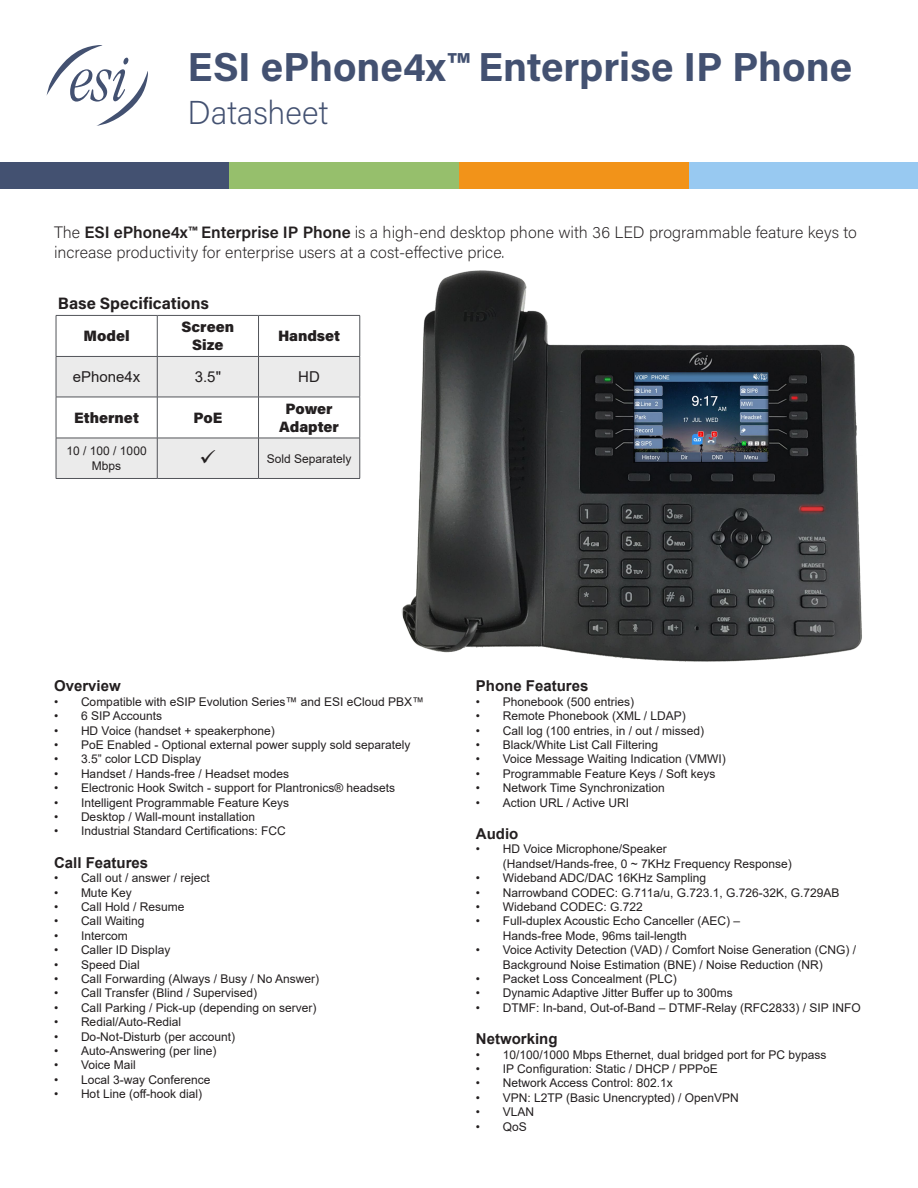
<style>
.page{position:relative;width:918px;height:1188px;background:#fff}
.page>*{position:absolute;margin:0;border:0;box-sizing:border-box;transform-origin:0 0}
.t1{font:700 40.5px "Acumin Pro";color:#435171}
.t2{font:200 33px "Acumin Pro";color:#435171}
.t3{font:200 16.5px/19.8px "Acumin Pro";color:#231f20}
.t4{font:700 16.5px "Acumin Pro";color:#231f20}
.t5{font:700 15px "Arial";color:#231f20}
.t6{font:900 15px/18px "Acumin Pro";color:#231f20;text-align:center}
.t7{font:15px "Arial";color:#231f20}
.t8{font:12px/14.4px "Arial";color:#231f20;text-align:center}
.s1{font-weight:600}
</style>
<div class="page">
<svg style="left:46px;top:45px;width:102px;height:81px"></svg>
<img style="left:404px;top:271px;width:457px;height:391px">
<div style="left:0;top:162px;width:230px;height:27px;background:#435171"></div>
<div style="left:687px;top:162px;width:231px;height:27px;background:#98c9f1"></div>
<div style="left:230px;top:162px;width:229px;height:27px;background:#96bf6c"></div>
<div style="left:459px;top:162px;width:229px;height:27px;background:#f29319"></div>
<hr style="left:56px;top:315px;width:101px;height:1px;background:#525459">
<hr style="left:56px;top:316px;width:1px;height:40px;background:#525459">
<hr style="left:157px;top:315px;width:102px;height:1px;background:#525459">
<hr style="left:157px;top:316px;width:1px;height:40px;background:#525459">
<hr style="left:259px;top:315px;width:101px;height:1px;background:#525459">
<hr style="left:258px;top:316px;width:1px;height:40px;background:#525459">
<hr style="left:360px;top:316px;width:1px;height:40px;background:#525459">
<hr style="left:360px;top:357px;width:1px;height:40px;background:#525459">
<hr style="left:360px;top:397px;width:1px;height:41px;background:#525459">
<hr style="left:360px;top:438px;width:1px;height:40px;background:#525459">
<hr style="left:56px;top:478px;width:101px;height:1px;background:#525459">
<hr style="left:157px;top:478px;width:102px;height:1px;background:#525459">
<hr style="left:259px;top:478px;width:101px;height:1px;background:#525459">
<svg style="left:56px;top:356px;width:304px;height:122px"></svg>
<h1 class="t1" style="left:188px;top:38px;width:666px">ESI ePhone4x™ Enterprise IP Phone</h1>
<h2 class="t2" style="left:188px;top:90px;width:142px">Datasheet</h2>
<h3 class="t3" style="left:54px;top:222px;width:804px">The <span class="s1">ESI ePhone4x™ Enterprise IP Phone</span> is a high-end desktop phone with 36 LED programmable feature keys to increase productivity for enterprise users at a cost-effective price.</h3>
<h3 class="t4" style="left:58px;top:292px;width:152px">Base Specifications</h3>
<p class="t6" style="left:84px;top:326px;width:48px">Model</p>
<p class="t6" style="left:182px;top:317px;width:54px">Screen<br>Size</p>
<p class="t6" style="left:278px;top:326px;width:64px">Handset</p>
<p class="t7" style="left:73px;top:367px;width:69px">ePhone4x</p>
<p class="t7" style="left:195px;top:367px;width:28px">3.5"</p>
<p class="t7" style="left:298px;top:367px;width:23px">HD</p>
<p class="t6" style="left:74px;top:408px;width:66px">Ethernet</p>
<p class="t6" style="left:193px;top:408px;width:30px">PoE</p>
<p class="t6" style="left:279px;top:399px;width:61px">Power<br>Adapter</p>
<p class="t8" style="left:67px;top:444px;width:82px">10 / 100 / 1000<br>Mbps</p>
<p class="t8" style="left:267px;top:451px;width:86px">Sold Separately</p>
<p class="t5" style="left:54px;top:675px;width:68px">Overview</p>
<p class="t8" style="left:54px;top:694px;width:372px">• Compatible with eSIP Evolution Series™ and ESI eCloud PBX™</p>
<p class="t8" style="left:54px;top:709px;width:110px">• 6 SIP Accounts</p>
<p class="t8" style="left:54px;top:723px;width:222px">• HD Voice (handset + speakerphone)</p>
<p class="t8" style="left:54px;top:737px;width:358px">• PoE Enabled - Optional external power supply sold separately</p>
<p class="t8" style="left:54px;top:752px;width:149px">• 3.5” color LCD Display</p>
<p class="t8" style="left:54px;top:766px;width:237px">• Handset / Hands-free / Headset modes</p>
<p class="t8" style="left:54px;top:781px;width:343px">• Electronic Hook Switch - support for Plantronics® headsets</p>
<p class="t8" style="left:54px;top:795px;width:237px">• Intelligent Programmable Feature Keys</p>
<p class="t8" style="left:54px;top:809px;width:203px">• Desktop / Wall-mount installation</p>
<p class="t8" style="left:54px;top:824px;width:233px">• Industrial Standard Certifications: FCC</p>
<p class="t5" style="left:54px;top:852px;width:96px">Call Features</p>
<p class="t8" style="left:54px;top:871px;width:157px">• Call out / answer / reject</p>
<p class="t8" style="left:54px;top:885px;width:79px">• Mute Key</p>
<p class="t8" style="left:54px;top:899px;width:132px">• Call Hold / Resume</p>
<p class="t8" style="left:54px;top:914px;width:92px">• Call Waiting</p>
<p class="t8" style="left:54px;top:928px;width:75px">• Intercom</p>
<p class="t8" style="left:54px;top:943px;width:118px">• Caller ID Display</p>
<p class="t8" style="left:54px;top:957px;width:87px">• Speed Dial</p>
<p class="t8" style="left:54px;top:971px;width:267px">• Call Forwarding (Always / Busy / No Answer)</p>
<p class="t8" style="left:54px;top:986px;width:205px">• Call Transfer (Blind / Supervised)</p>
<p class="t8" style="left:54px;top:1000px;width:264px">• Call Parking / Pick-up (depending on server)</p>
<p class="t8" style="left:54px;top:1015px;width:129px">• Redial/Auto-Redial</p>
<p class="t8" style="left:54px;top:1029px;width:183px">• Do-Not-Disturb (per account)</p>
<p class="t8" style="left:54px;top:1043px;width:164px">• Auto-Answering (per line)</p>
<p class="t8" style="left:54px;top:1058px;width:83px">• Voice Mail</p>
<p class="t8" style="left:54px;top:1072px;width:158px">• Local 3-way Conference</p>
<p class="t8" style="left:54px;top:1087px;width:150px">• Hot Line (off-hook dial)</p>
<p class="t5" style="left:476px;top:675px;width:114px">Phone Features</p>
<p class="t8" style="left:476px;top:694px;width:160px">• Phonebook (500 entries)</p>
<p class="t8" style="left:476px;top:709px;width:211px">• Remote Phonebook (XML / LDAP)</p>
<p class="t8" style="left:476px;top:723px;width:230px">• Call log (100 entries, in / out / missed)</p>
<p class="t8" style="left:476px;top:737px;width:184px">• Black/White List Call Filtering</p>
<p class="t8" style="left:476px;top:752px;width:251px">• Voice Message Waiting Indication (VMWI)</p>
<p class="t8" style="left:476px;top:766px;width:241px">• Programmable Feature Keys / Soft keys</p>
<p class="t8" style="left:476px;top:781px;width:191px">• Network Time Synchronization</p>
<p class="t8" style="left:476px;top:795px;width:155px">• Action URL / Active URI</p>
<p class="t5" style="left:476px;top:823px;width:44px">Audio</p>
<p class="t8" style="left:503px;top:842px;width:291px;text-align:left;text-indent:-27px">• HD Voice Microphone/Speaker<br>(Handset/Hands-free, 0 ~ 7KHz Frequency Response)</p>
<p class="t8" style="left:476px;top:871px;width:232px">• Wideband ADC/DAC 16KHz Sampling</p>
<p class="t8" style="left:476px;top:885px;width:365px">• Narrowband CODEC: G.711a/u, G.723.1, G.726-32K, G.729AB</p>
<p class="t8" style="left:476px;top:899px;width:169px">• Wideband CODEC: G.722</p>
<p class="t8" style="left:503px;top:914px;width:239px;text-align:left;text-indent:-27px">• Full-duplex Acoustic Echo Canceller (AEC) –<br>Hands-free Mode, 96ms tail-length</p>
<p class="t8" style="left:476px;top:943px;width:382px">• Voice Activity Detection (VAD) / Comfort Noise Generation (CNG) /<br>Background Noise Estimation (BNE) / Noise Reduction (NR)</p>
<p class="t8" style="left:476px;top:971px;width:203px">• Packet Loss Concealment (PLC)</p>
<p class="t8" style="left:476px;top:986px;width:258px">• Dynamic Adaptive Jitter Buffer up to 300ms</p>
<p class="t8" style="left:476px;top:1000px;width:386px">• DTMF: In-band, Out-of-Band – DTMF-Relay (RFC2833) / SIP INFO</p>
<p class="t5" style="left:476px;top:1028px;width:83px">Networking</p>
<p class="t8" style="left:476px;top:1047px;width:352px">• 10/100/1000 Mbps Ethernet, dual bridged port for PC bypass</p>
<p class="t8" style="left:476px;top:1061px;width:243px">• IP Configuration: Static / DHCP / PPPoE</p>
<p class="t8" style="left:476px;top:1076px;width:199px">• Network Access Control: 802.1x</p>
<p class="t8" style="left:476px;top:1090px;width:264px">• VPN: L2TP (Basic Unencrypted) / OpenVPN</p>
<p class="t8" style="left:476px;top:1105px;width:60px">• VLAN</p>
<p class="t8" style="left:476px;top:1119px;width:53px">• QoS</p>
</div>
